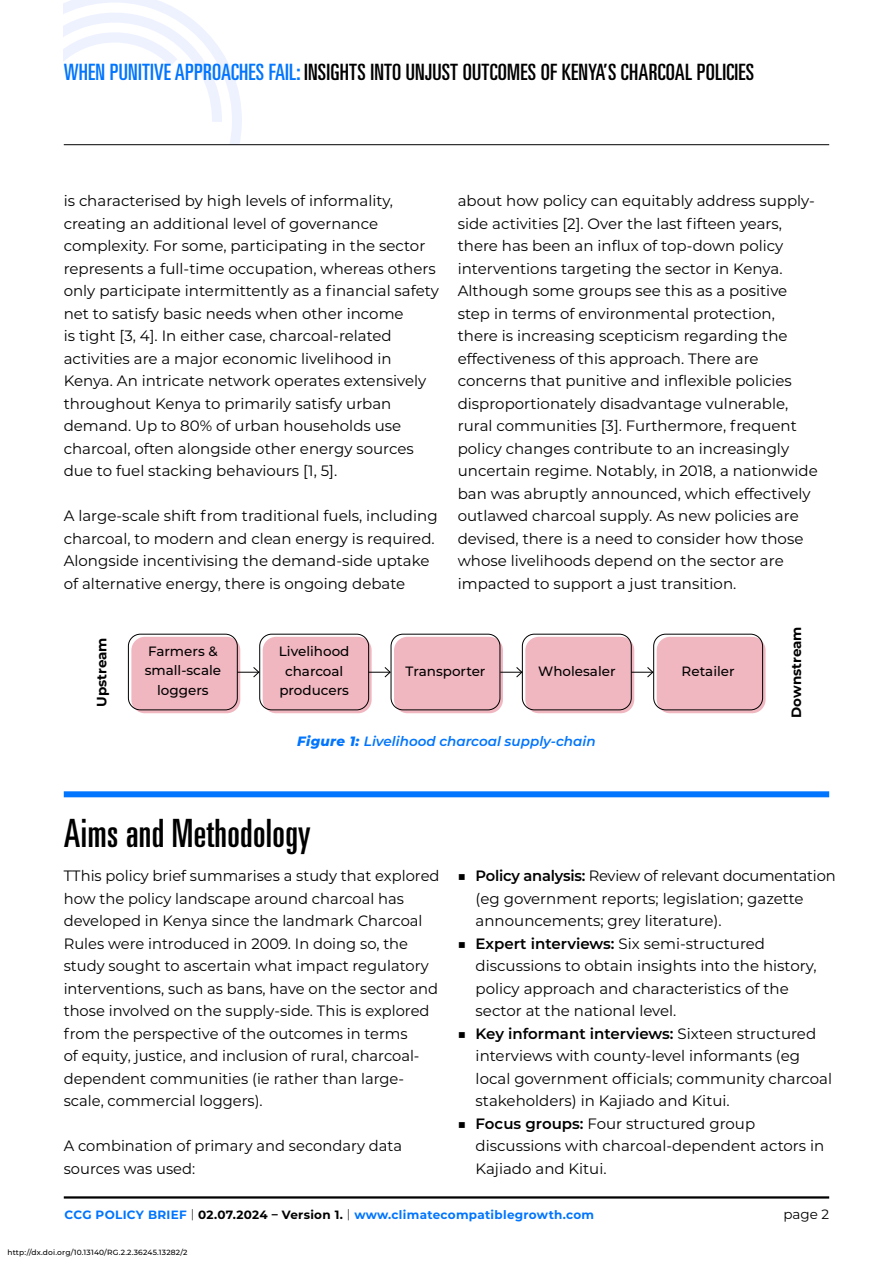
<style>
.page{position:relative;width:893px;height:1263px;background:#fff}
.page>*{position:absolute;margin:0;border:0;box-sizing:border-box;transform-origin:0 0}
.PB_body_header{font:ultra-condensed 39px "Univers LT Std";letter-spacing:.01em;color:#000;scale:.96 1}
.t1{font:ultra-condensed 22.5px "Univers LT Std";letter-spacing:.01em;color:#000}
.PB_body_header-2{font:15px/22.5px "Montserrat";color:#000}
.Body{font:500 13.5px/19.5px "Montserrat";color:#000;text-align:center}
.Figure_blue{font:italic 600 13.5px "Montserrat";color:#0175fe}
.Body-2{font:700 13.5px "Montserrat";color:#000}
.t2{font:13.5px "Montserrat";color:#000}
.t3{font:700 12px "Montserrat";letter-spacing:.025em;color:#0175fe}
.t4{font:500 7.5px "Montserrat";letter-spacing:.025em;color:#000}
.s1{color:#0175fe}
.s2{font-weight:800}
.s3{font-weight:300}
.s4{font-weight:600}
.s5{font-weight:300;color:#000}
.s6{color:#000}
</style>
<div class="page">
<hr style="left:64px;top:1196px;width:765px;height:2px;background:#000">
<svg style="left:64px;top:0;width:178px;height:144px"></svg>
<hr style="left:64px;top:144px;width:765px;height:1px;background:#000">
<div style="left:64px;top:791px;width:765px;height:6px;background:#0175fe"></div>
<div style="left:131px;top:637px;width:109px;height:76px;background:#f0b7c0;border-radius:14px"></div>
<div style="left:263px;top:637px;width:109px;height:76px;background:#f0b7c0;border-radius:14px"></div>
<div style="left:394px;top:637px;width:109px;height:76px;background:#f0b7c0;border-radius:14px"></div>
<div style="left:525px;top:637px;width:109px;height:76px;background:#f0b7c0;border-radius:14px"></div>
<div style="left:657px;top:637px;width:109px;height:76px;background:#f0b7c0;border-radius:14px"></div>
<div style="left:128px;top:634px;width:110px;height:76px;border:1px solid #000;border-radius:12px"></div>
<div style="left:259px;top:634px;width:110px;height:76px;border:1px solid #000;border-radius:12px"></div>
<div style="left:391px;top:634px;width:109px;height:76px;border:1px solid #000;border-radius:12px"></div>
<div style="left:522px;top:634px;width:110px;height:76px;border:1px solid #000;border-radius:12px"></div>
<div style="left:653px;top:634px;width:110px;height:76px;border:1px solid #000;border-radius:12px"></div>
<svg style="left:237px;top:666px;width:23px;height:12px"></svg>
<svg style="left:369px;top:666px;width:22px;height:12px"></svg>
<svg style="left:500px;top:666px;width:23px;height:12px"></svg>
<svg style="left:631px;top:666px;width:23px;height:12px"></svg>
<h2 class="t1" style="left:64px;top:60px;width:692px"><span class="s1">WHEN PUNITIVE APPROACHES FAIL:</span> INSIGHTS INTO UNJUST OUTCOMES OF KENYA’S CHARCOAL POLICIES</h2>
<p class="PB_body_header-2" style="left:64px;top:189px;width:377px">is characterised by high levels of informality, creating an additional level of governance complexity. For some, participating in the sector represents a full-time occupation, whereas others only participate intermittently as a financial safety net to satisfy basic needs when other income<br>is tight [3, 4]. In either case, charcoal-related activities are a major economic livelihood in Kenya. An intricate network operates extensively throughout Kenya to primarily satisfy urban demand. Up to 80% of urban households use charcoal, often alongside other energy sources due to fuel stacking behaviours [1, 5].</p>
<p class="PB_body_header-2" style="left:64px;top:504px;width:375px">A large-scale shift from traditional fuels, including charcoal, to modern and clean energy is required.<br>Alongside incentivising the demand-side uptake of alternative energy, there is ongoing debate</p>
<p class="PB_body_header-2" style="left:458px;top:189px;width:361px">about how policy can equitably address supply&shy;side activities [2]. Over the last fifteen years, there has been an influx of top-down policy interventions targeting the sector in Kenya.<br>Although some groups see this as a positive step in terms of environmental protection, there is increasing scepticism regarding the effectiveness of this approach. There are concerns that punitive and inflexible policies disproportionately disadvantage vulnerable, rural communities [3]. Furthermore, frequent policy changes contribute to an increasingly uncertain regime. Notably, in 2018, a nationwide ban was abruptly announced, which effectively outlawed charcoal supply. As new policies are devised, there is a need to consider how those whose livelihoods depend on the sector are impacted to support a just transition.</p>
<p class="Body-2" style="left:92px;top:707px;width:71px;rotate:-90deg">Upstream</p>
<p class="Body-2" style="left:786px;top:718px;width:93px;rotate:-90deg">Downstream</p>
<p class="Body" style="left:145px;top:641px;width:78px">Farmers &amp; small-scale loggers</p>
<p class="Body" style="left:279px;top:641px;width:72px">Livelihood charcoal producers</p>
<p class="Body" style="left:406px;top:661px;width:81px">Transporter</p>
<p class="Body" style="left:538px;top:661px;width:79px">Wholesaler</p>
<p class="Body" style="left:682px;top:661px;width:55px">Retailer</p>
<p class="Figure_blue" style="left:297px;top:732px;width:300px"><span class="s2">Figure 1:</span> Livelihood charcoal supply-chain</p>
<p class="PB_body_header" style="left:64px;top:811px;width:259px">Aims and Methodology</p>
<p class="PB_body_header-2" style="left:64px;top:864px;width:377px">TThis policy brief summarises a study that explored how the policy landscape around charcoal has developed in Kenya since the landmark Charcoal Rules were introduced in 2009. In doing so, the study sought to ascertain what impact regulatory interventions, such as bans, have on the sector and those involved on the supply-side. This is explored from the perspective of the outcomes in terms<br>of equity, justice, and inclusion of rural, charcoal&shy;dependent communities (ie rather than large&shy;scale, commercial loggers).</p>
<p class="PB_body_header-2" style="left:64px;top:1134px;width:340px">A combination of primary and secondary data sources was used:</p>
<p class="PB_body_header-2" style="left:476px;top:864px;width:361px;text-indent:-18px"><span class="s3">■</span> <span class="s4">Policy analysis:</span> Review of relevant documentation (eg government reports; legislation; gazette announcements; grey literature).</p>
<p class="PB_body_header-2" style="left:476px;top:932px;width:343px;text-indent:-18px"><span class="s3">■</span> <span class="s4">Expert interviews:</span> Six semi-structured discussions to obtain insights into the history, policy approach and characteristics of the sector at the national level.</p>
<p class="PB_body_header-2" style="left:476px;top:1022px;width:358px;text-indent:-18px"><span class="s3">■</span> <span class="s4">Key informant interviews:</span> Sixteen structured interviews with county-level informants (eg local government officials; community charcoal stakeholders) in Kajiado and Kitui.</p>
<p class="PB_body_header-2" style="left:476px;top:1112px;width:350px;text-indent:-18px"><span class="s3">■</span> <span class="s4">Focus groups:</span> Four structured group discussions with charcoal-dependent actors in<br>Kajiado and Kitui.</p>
<p class="t3" style="left:65px;top:1206px;width:531px">CCG POLICY BRIEF <span class="s5">|</span> <span class="s6">02.07.2024 – Version 1.</span> <span class="s5">|</span> www.climatecompatiblegrowth.com</p>
<p class="t2" style="left:783px;top:1205px;width:47px">page 2</p>
<p class="t4" style="left:8px;top:1247px;width:182px">http://dx.doi.org/10.13140/RG.2.2.36245.13282/2</p>
</div>
